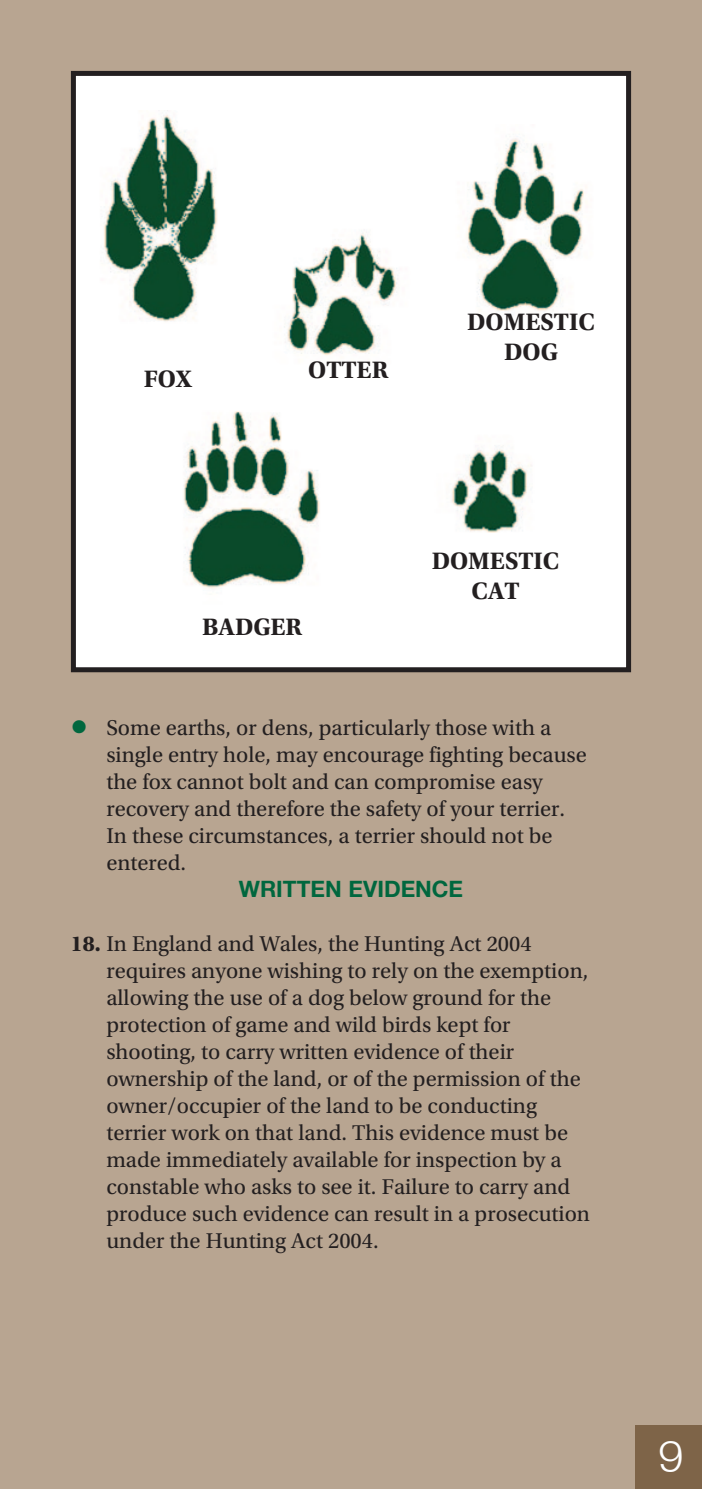
<style>
.page{position:relative;width:702px;height:1489px;background:#fff}
.page>*{position:absolute;margin:0;border:0;box-sizing:border-box;transform-origin:0 0}
.t1{font:300 45px "Helvetica Neue LT";color:#fff}
.t2{font:700 25px/30px "Utopia Std";color:#231f20;text-align:center}
.t3{font:22.5px/27px "Utopia Std";color:#231f20}
.t4{font:700 22.5px "Helvetica Neue LT";color:#00673e}
.s1{color:#00673e}
.s2{font-weight:700}
</style>
<div class="page">
<div style="left:0;top:0;width:702px;height:1488px;background:#b8a591"></div>
<div style="left:73px;top:73px;width:555px;height:596px;background:#fff"></div>
<div style="left:71px;top:71px;width:560px;height:601px;border:5px solid #231f20"></div>
<img style="left:104px;top:115px;width:113px;height:207px">
<img style="left:183px;top:411px;width:137px;height:178px">
<img style="left:466px;top:138px;width:118px;height:176px">
<img style="left:284px;top:233px;width:114px;height:123px">
<img style="left:451px;top:446px;width:80px;height:87px">
<div style="left:635px;top:1424px;width:67px;height:64px;background:#7e6448"></div>
<p class="t2" style="left:144px;top:366px;width:49px">FOX</p>
<p class="t2" style="left:308px;top:357px;width:81px">OTTER</p>
<p class="t2" style="left:467px;top:309px;width:129px">DOMESTIC<br>DOG</p>
<p class="t2" style="left:202px;top:614px;width:101px">BADGER</p>
<p class="t2" style="left:432px;top:548px;width:129px">DOMESTIC<br>CAT</p>
<p class="t3" style="left:106px;top:715px;width:482px;text-indent:-35px"><span class="s1">●</span> Some earths, or dens, particularly those with a single entry hole, may encourage fighting because the fox cannot bolt and can compromise easy recovery and therefore the safety of your terrier.<br>In these circumstances, a terrier should not be entered.</p>
<p class="t4" style="left:239px;top:875px;width:226px">WRITTEN EVIDENCE</p>
<p class="t3" style="left:106px;top:931px;width:485px;text-indent:-35px"><span class="s2">18.</span> In England and Wales, the Hunting Act 2004 requires anyone wishing to rely on the exemption, allowing the use of a dog below ground for the protection of game and wild birds kept for shooting, to carry written evidence of their ownership of the land, or of the permission of the owner/occupier of the land to be conducting terrier work on that land. This evidence must be made immediately available for inspection by a constable who asks to see it. Failure to carry and produce such evidence can result in a prosecution under the Hunting Act 2004.</p>
<h1 class="t1" style="left:658px;top:1429px;width:27px">9</h1>
</div>
